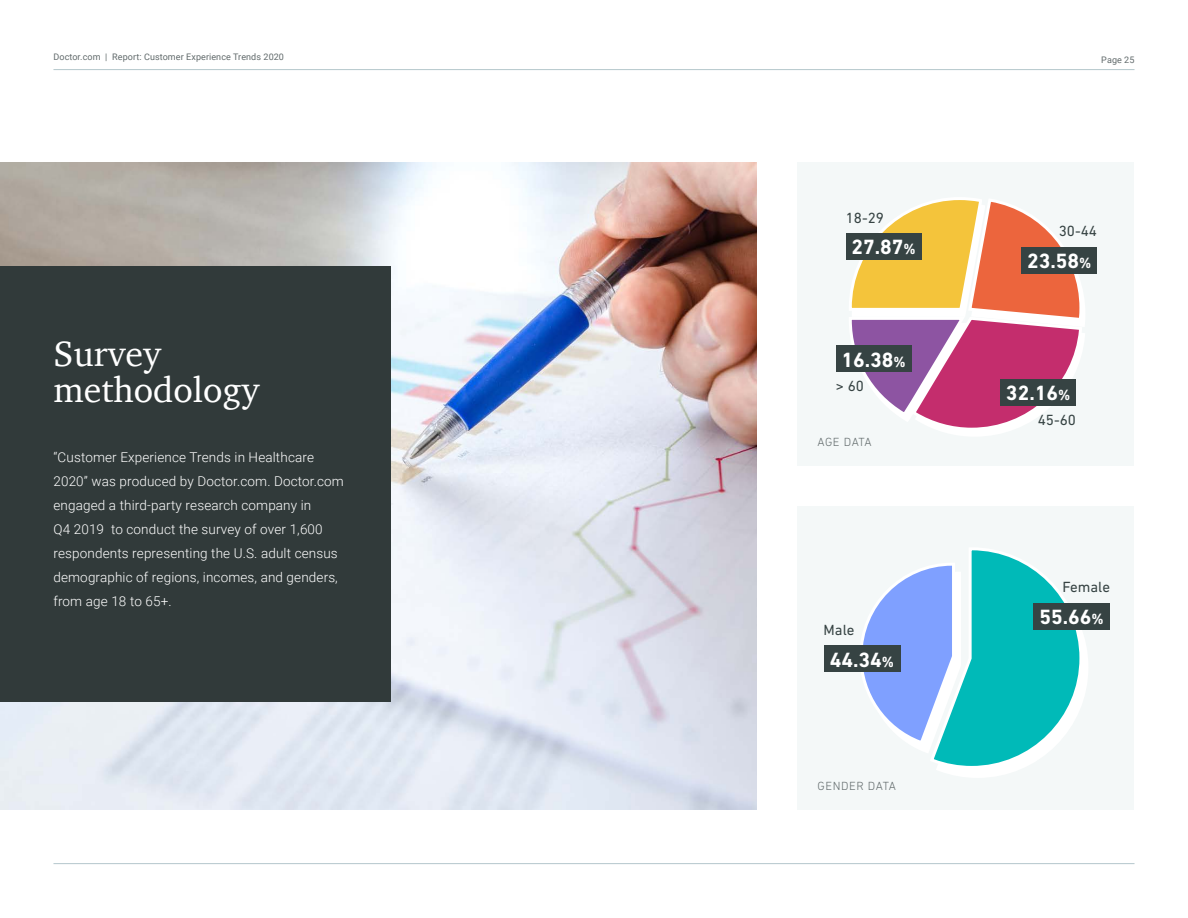
<style>
.page{position:relative;width:1188px;height:918px;background:#fff}
.page>*{position:absolute;margin:0;border:0;box-sizing:border-box;transform-origin:0 0}
.t1{font:36px/36px "Charter";color:#fff}
.t2{font:700 21px "DIN Next LT Pro";color:#fff}
.t3{font:15px "DIN Next LT Pro";color:#364343}
.Header_Footer{font:300 13.5px/24px "Roboto";letter-spacing:.01em;color:#fff}
.t4{font:300 12px "DIN Next LT Pro";letter-spacing:.04em;color:#616a6b}
.t5{font:9px "Roboto";letter-spacing:.01em;color:#616a6b}
.s1{font-size:15px}
</style>
<div class="page">
<hr style="left:53px;top:69px;width:1082px;height:1px;background:#b4c7cc">
<hr style="left:53px;top:863px;width:1082px;height:1px;background:#b4c7cc">
<div style="left:797px;top:506px;width:337px;height:304px;background:#f4f8f8"></div>
<div style="left:797px;top:162px;width:337px;height:304px;background:#f4f8f8"></div>
<svg style="left:861px;top:548px;width:227px;height:229px"></svg>
<img style="left:0;top:162px;width:757px;height:648px">
<svg style="left:849px;top:198px;width:236px;height:238px"></svg>
<div style="left:0;top:267px;width:391px;height:435px;background:#313a3a"></div>
<div style="left:846px;top:233px;width:75px;height:27px;background:#364343"></div>
<div style="left:1000px;top:379px;width:76px;height:27px;background:#364343"></div>
<div style="left:1021px;top:247px;width:76px;height:27px;background:#364343"></div>
<div style="left:836px;top:345px;width:75px;height:27px;background:#364343"></div>
<div style="left:824px;top:645px;width:76px;height:27px;background:#364343"></div>
<div style="left:1033px;top:603px;width:77px;height:27px;background:#364343"></div>
<p class="t5" style="left:53px;top:51px;width:232px">Doctor.com | Report: Customer Experience Trends 2020</p>
<p class="t5" style="left:1101px;top:54px;width:35px">Page 25</p>
<p class="t1" style="left:53px;top:335px;width:207px">Survey methodology</p>
<p class="Header_Footer" style="left:53px;top:445px;width:292px">“Customer Experience Trends in Healthcare 2020” was produced by Doctor.com. Doctor.com engaged a third-party research company in<br>Q4 2019 to conduct the survey of over 1,600 respondents representing the U.S. adult census demographic of regions, incomes, and genders, from age 18 to 65+.</p>
<p class="t3" style="left:846px;top:209px;width:40px">18-29</p>
<p class="t2" style="left:851px;top:235px;width:66px">27.87<span class="s1">%</span></p>
<p class="t2" style="left:841px;top:347px;width:66px">16.38<span class="s1">%</span></p>
<p class="t3" style="left:836px;top:378px;width:29px">&gt; 60</p>
<p class="t4" style="left:818px;top:435px;width:56px">AGE DATA</p>
<p class="t3" style="left:824px;top:622px;width:32px">Male</p>
<p class="t2" style="left:830px;top:647px;width:66px">44.34<span class="s1">%</span></p>
<p class="t4" style="left:818px;top:779px;width:80px">GENDER DATA</p>
<p class="t3" style="left:1059px;top:223px;width:40px">30-44</p>
<p class="t2" style="left:1027px;top:249px;width:66px">23.58<span class="s1">%</span></p>
<p class="t2" style="left:1006px;top:381px;width:66px">32.16<span class="s1">%</span></p>
<p class="t3" style="left:1038px;top:411px;width:40px">45-60</p>
<p class="t3" style="left:1062px;top:578px;width:49px">Female</p>
<p class="t2" style="left:1039px;top:605px;width:66px">55.66<span class="s1">%</span></p>
</div>
